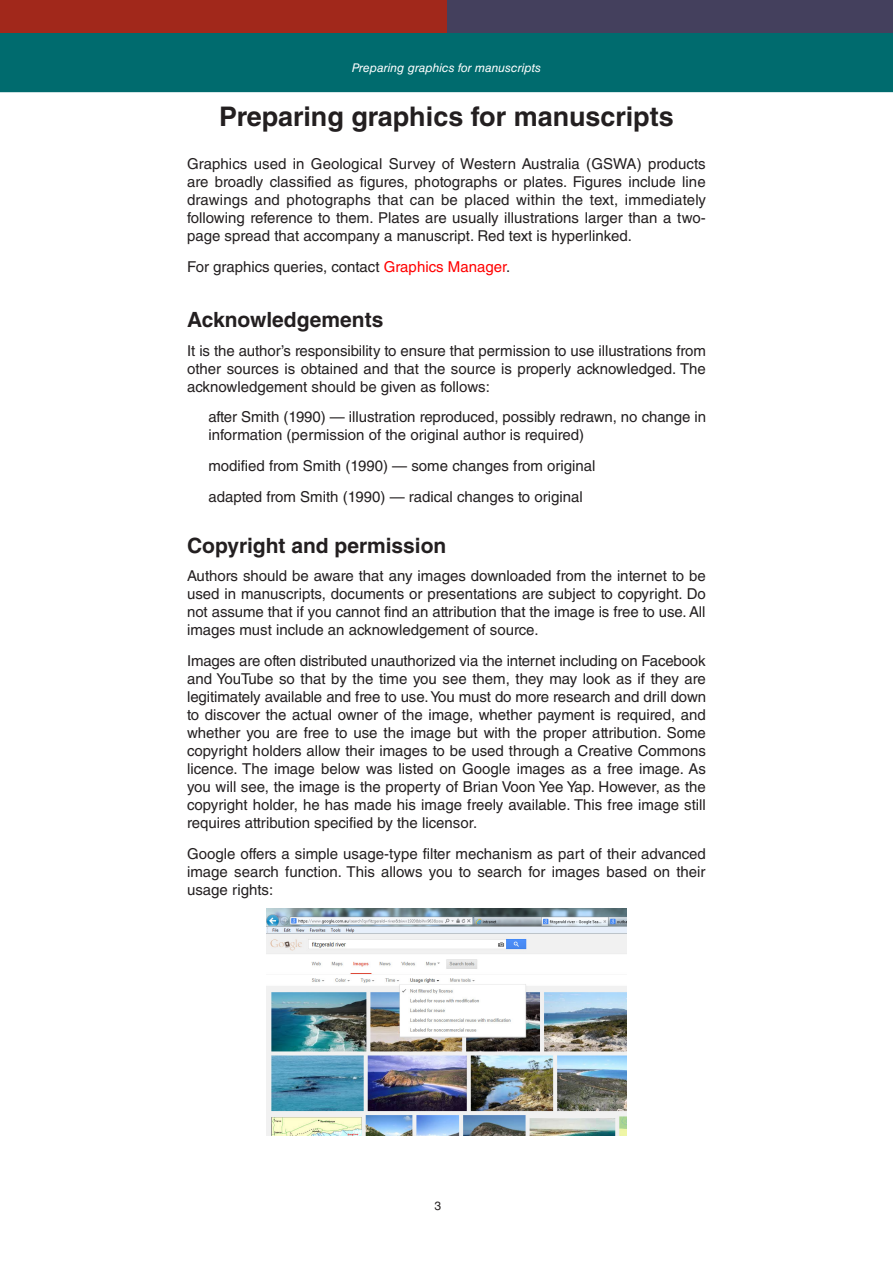
<style>
.page{position:relative;width:893px;height:1263px;background:#fff}
.page>*{position:absolute;margin:0;border:0;box-sizing:border-box;transform-origin:0 0}
.t1{font:700 27px "Helvetica LT Std";color:#231f20}
.Heading_2{font:700 21px "Helvetica LT Std";color:#231f20}
.Textblocked{font:15px/18px "Helvetica LT Std";color:#231f20;text-align:justify}
.t2{font:italic 12px "Helvetica LT Std";color:#fff}
.t3{font:12px "Helvetica LT Std";color:#231f20}
.s1{color:#f00}
</style>
<div class="page">
<div style="left:0;top:33px;width:893px;height:59px;background:#006b6e"></div>
<div style="left:0;top:0;width:448px;height:33px;background:#a1281b"></div>
<div style="left:448px;top:0;width:445px;height:33px;background:#44405d"></div>
<img style="left:266px;top:908px;width:361px;height:227px">
<p class="t2" style="left:352px;top:61px;width:191px">Preparing graphics for manuscripts</p>
<p class="t1" style="left:219px;top:100px;width:456px">Preparing graphics for manuscripts</p>
<p class="Textblocked" style="left:187px;top:155px;width:520px">Graphics used in Geological Survey of Western Australia (GSWA) products are broadly classified as figures, photographs or plates. Figures include line drawings and photographs that can be placed within the text, immediately following reference to them. Plates are usually illustrations larger than a two&shy;page spread that accompany a manuscript. Red text is hyperlinked.</p>
<p class="Textblocked" style="left:187px;top:258px;width:325px">For graphics queries, contact <span class="s1">Graphics Manager</span>.</p>
<p class="Heading_2" style="left:187px;top:307px;width:198px">Acknowledgements</p>
<p class="Textblocked" style="left:187px;top:341px;width:520px">It is the author’s responsibility to ensure that permission to use illustrations from other sources is obtained and that the source is properly acknowledged. The acknowledgement should be given as follows:</p>
<p class="Textblocked" style="left:208px;top:408px;width:499px">after Smith (1990) — illustration reproduced, possibly redrawn, no change in information (permission of the original author is required)</p>
<p class="Textblocked" style="left:208px;top:457px;width:389px">modified from Smith (1990) — some changes from original</p>
<p class="Textblocked" style="left:208px;top:488px;width:376px">adapted from Smith (1990) — radical changes to original</p>
<p class="Heading_2" style="left:187px;top:532px;width:261px">Copyright and permission</p>
<p class="Textblocked" style="left:187px;top:567px;width:520px">Authors should be aware that any images downloaded from the internet to be used in manuscripts, documents or presentations are subject to copyright. Do not assume that if you cannot find an attribution that the image is free to use. All images must include an acknowledgement of source.</p>
<p class="Textblocked" style="left:187px;top:652px;width:520px">Images are often distributed unauthorized via the internet including on Facebook and YouTube so that by the time you see them, they may look as if they are legitimately available and free to use. You must do more research and drill down to discover the actual owner of the image, whether payment is required, and whether you are free to use the image but with the proper attribution. Some copyright holders allow their images to be used through a Creative Commons licence. The image below was listed on Google images as a free image. As you will see, the image is the property of Brian Voon Yee Yap. However, as the copyright holder, he has made his image freely available. This free image still requires attribution specified by the licensor.</p>
<p class="Textblocked" style="left:187px;top:844px;width:520px">Google offers a simple usage-type filter mechanism as part of their advanced image search function. This allows you to search for images based on their usage rights:</p>
<p class="t3" style="left:435px;top:1199px;width:8px">3</p>
</div>
